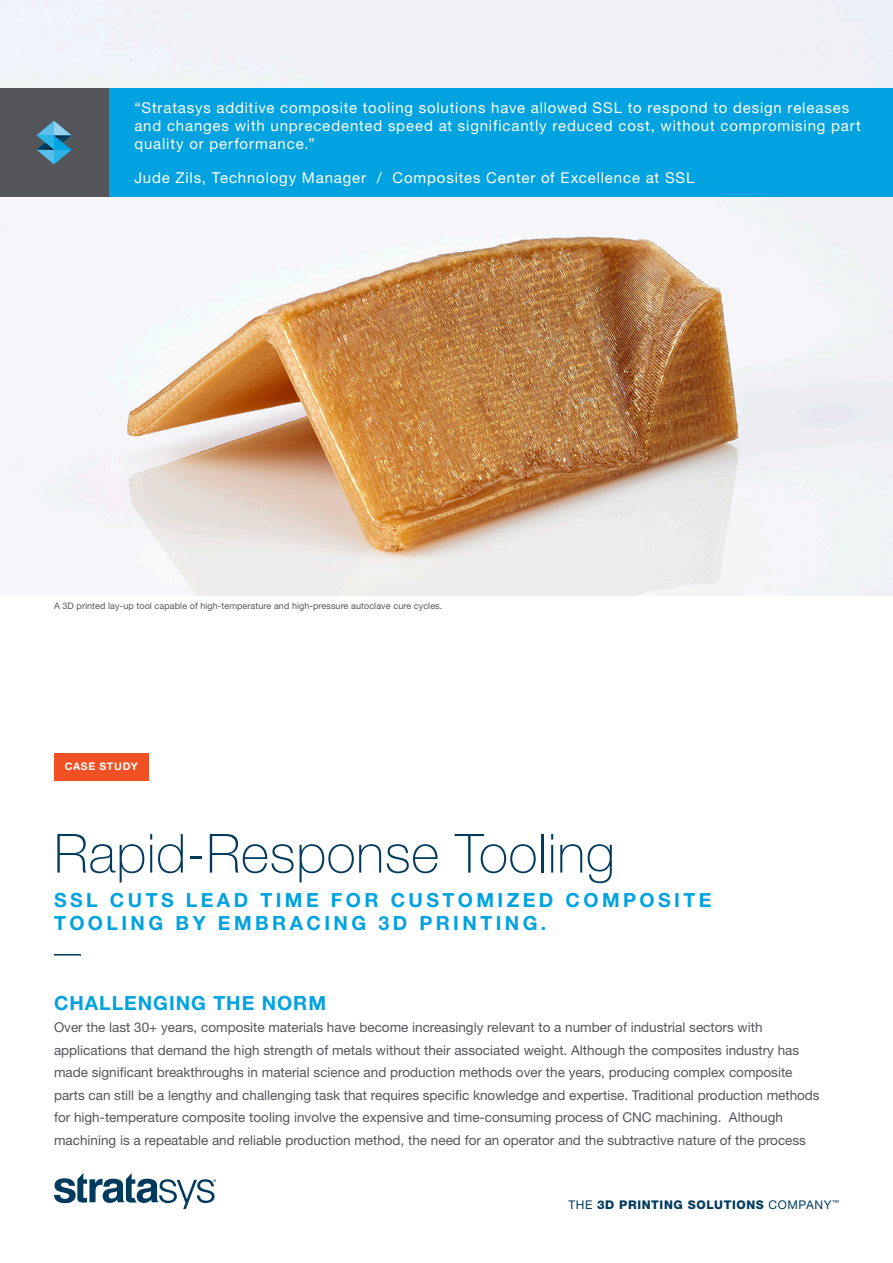
<style>
.page{position:relative;width:893px;height:1263px;background:#fff}
.page>*{position:absolute;margin:0;border:0;box-sizing:border-box;transform-origin:0 0}
.CONT_-_Headline{font:100 54px "Helvetica Neue LT Std";letter-spacing:.01em;color:#003a5d}
.CONT_-_Subhead{font:700 19.5px/23.4px "Helvetica Neue LT Std";letter-spacing:.175em;color:#00a2df}
.CONT_-_Para_Header{font:700 19.5px "Helvetica Neue LT Std";letter-spacing:.05em;color:#00a2df}
.DOC_-_Quote_Attribut{font:15px/18px "Helvetica Neue LT Std";letter-spacing:.055em;color:#fff}
.CONT_-_Main_Para_Bod{font:13.5px/22.5px "Helvetica Neue LT Std";color:#54555a}
.t1{font:800 12px "Helvetica Neue LT Std";letter-spacing:.05em;color:#003a5d}
.t2{font:700 10.5px "Helvetica Neue LT Std";letter-spacing:.07em;color:#fff}
.CONT_-_Image_Caption{font:9px "Helvetica Neue LT Std";letter-spacing:.01em;color:#54555a}
.s1{font-weight:400}
</style>
<div class="page">
<svg style="left:54px;top:1173px;width:162px;height:36px"></svg>
<div style="left:54px;top:753px;width:94px;height:27px;background:#f05022"></div>
<img style="left:0;top:0;width:893px;height:595px">
<div style="left:105px;top:88px;width:788px;height:108px;background:#00a2df"></div>
<div style="left:0;top:88px;width:108px;height:108px;background:#54555a"></div>
<svg style="left:37px;top:121px;width:34px;height:43px"></svg>
<svg style="left:54px;top:954px;width:27px;height:1px"></svg>
<p class="DOC_-_Quote_Attribut" style="left:134px;top:98px;width:728px">“Stratasys additive composite tooling solutions have allowed SSL to respond to design releases and changes with unprecedented speed at significantly reduced cost, without compromising part quality or performance.”</p>
<p class="DOC_-_Quote_Attribut" style="left:134px;top:168px;width:562px">Jude Zils, Technology Manager / Composites Center of Excellence at SSL</p>
<p class="CONT_-_Image_Caption" style="left:54px;top:600px;width:390px">A 3D printed lay-up tool capable of high-temperature and high-pressure autoclave cure cycles.</p>
<p class="t2" style="left:65px;top:760px;width:75px">CASE STUDY</p>
<p class="CONT_-_Headline" style="left:54px;top:822px;width:562px">Rapid-Response Tooling</p>
<p class="CONT_-_Subhead" style="left:54px;top:888px;width:659px">SSL CUTS LEAD TIME FOR CUSTOMIZED COMPOSITE<br>TOOLING BY EMBRACING 3D PRINTING.</p>
<p class="CONT_-_Para_Header" style="left:54px;top:991px;width:274px">CHALLENGING THE NORM</p>
<p class="CONT_-_Main_Para_Bod" style="left:54px;top:1016px;width:767px">Over the last 30+ years, composite materials have become increasingly relevant to a number of industrial sectors with applications that demand the high strength of metals without their associated weight. Although the composites industry has made significant breakthroughs in material science and production methods over the years, producing complex composite parts can still be a lengthy and challenging task that requires specific knowledge and expertise. Traditional production methods for high-temperature composite tooling involve the expensive and time-consuming process of CNC machining. Although machining is a repeatable and reliable production method, the need for an operator and the subtractive nature of the process</p>
<p class="t1" style="left:568px;top:1197px;width:272px"><span class="s1">THE</span> 3D PRINTING SOLUTIONS <span class="s1">COMPANY</span><sup>™</sup></p>
</div>
